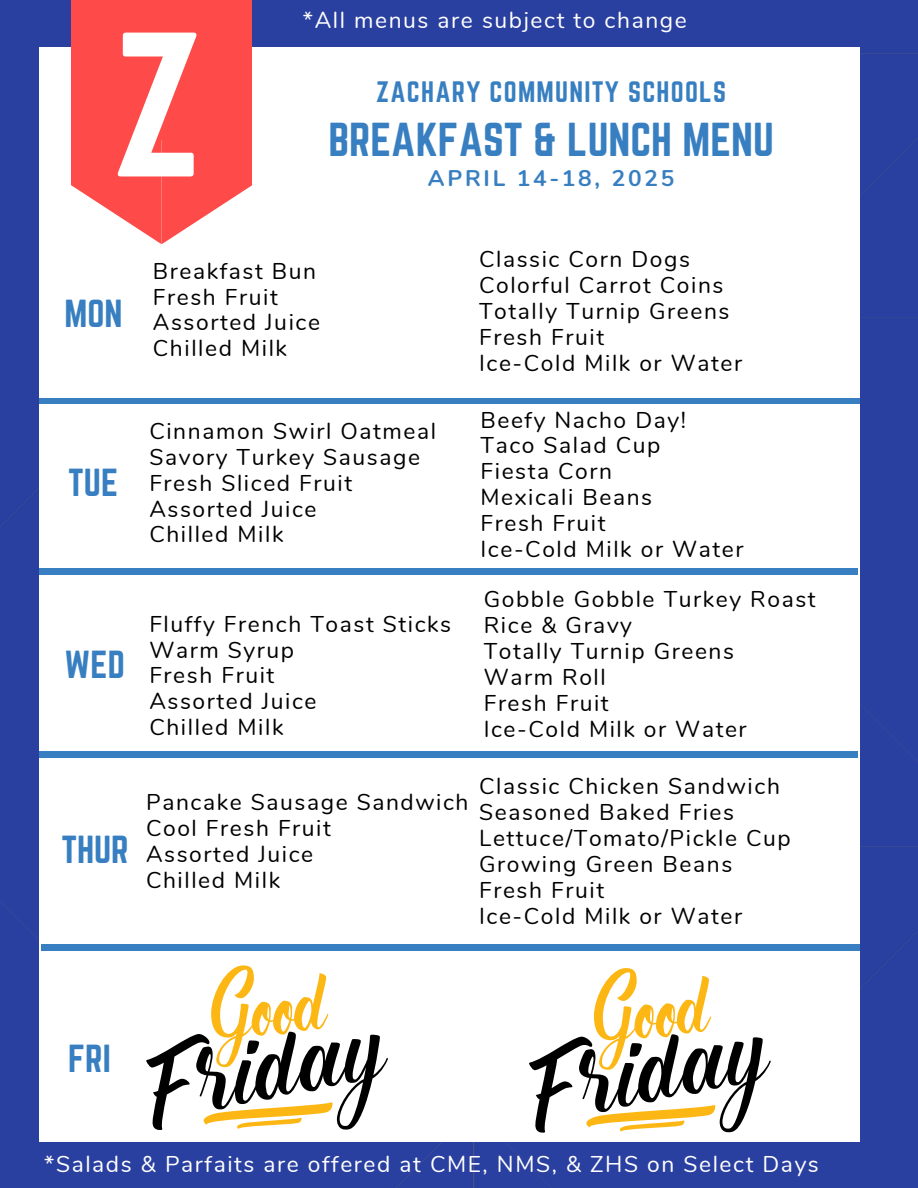
<style>
.page{position:relative;width:918px;height:1188px;background:#fff}
.page>*{position:absolute;margin:0;border:0;box-sizing:border-box;transform-origin:0 0}
.t1{font:179.85px "Norwester";color:#fff}
.t2{font:41.55px "Norwester";color:#387fc1}
.t3{font:34.2px "Norwester";color:#387fc1}
.t4{font:25.8px "Norwester";letter-spacing:.05em;color:#387fc1}
.t5{font:22.8px "Nunito";letter-spacing:.07em;color:#000}
.t6{font:22.8px "Nunito";letter-spacing:.07em;color:#fff}
.t7{font:700 22.65px "Nunito";letter-spacing:.12em;color:#387fc1}
</style>
<div class="page">
<div style="left:0;top:582px;width:210px;height:264px;background:#2a40a0"></div>
<div style="left:474px;top:0;width:264px;height:54px;background:#2a40a0"></div>
<div style="left:209px;top:0;width:265px;height:54px;background:#2a40a0"></div>
<div style="left:0;top:54px;width:209px;height:264px;background:#2a40a0"></div>
<div style="left:738px;top:0;width:180px;height:54px;background:#2a40a0"></div>
<div style="left:738px;top:318px;width:180px;height:264px;background:#2a40a0"></div>
<div style="left:860px;top:846px;width:58px;height:265px;background:#2a40a0"></div>
<div style="left:0;top:318px;width:39px;height:264px;background:#2a40a0"></div>
<div style="left:860px;top:582px;width:58px;height:264px;background:#2a40a0"></div>
<div style="left:738px;top:1111px;width:180px;height:77px;background:#2a40a0"></div>
<div style="left:0;top:0;width:72px;height:54px;background:#2a40a0"></div>
<div style="left:860px;top:54px;width:58px;height:264px;background:#2a40a0"></div>
<div style="left:0;top:1111px;width:210px;height:77px;background:#2a40a0"></div>
<div style="left:0;top:846px;width:39px;height:265px;background:#2a40a0"></div>
<div style="left:39px;top:47px;width:821px;height:1095px;background:#fff"></div>
<div style="left:72px;top:0;width:180px;height:140px;background:#fe4a49"></div>
<svg style="left:72px;top:140px;width:180px;height:104px"></svg>
<div style="left:40px;top:398px;width:819px;height:6px;background:#387fc1"></div>
<div style="left:39px;top:569px;width:819px;height:5px;background:#387fc1"></div>
<div style="left:39px;top:752px;width:819px;height:6px;background:#387fc1"></div>
<div style="left:41px;top:944px;width:819px;height:6px;background:#387fc1"></div>
<svg style="left:146px;top:965px;width:625px;height:223px"></svg>
<p class="t1" style="left:112px;top:-3px;width:93px">Z</p>
<p class="t6" style="left:303px;top:5px;width:385px">*All menus are subject to change</p>
<p class="t4" style="left:376px;top:76px;width:352px">ZACHARY COMMUNITY SCHOOLS</p>
<p class="t2" style="left:328px;top:115px;width:447px">BREAKFAST &amp; LUNCH MENU</p>
<p class="t7" style="left:428px;top:163px;width:248px">APRIL 14-18, 2025</p>
<p class="t3" style="left:65px;top:293px;width:59px">MON</p>
<h3 class="t3" style="left:68px;top:462px;width:51px">TUE</h3>
<h1 class="t3" style="left:65px;top:643px;width:62px">WED</h1>
<h4 class="t3" style="left:61px;top:829px;width:69px">THUR</h4>
<p class="t5" style="left:153px;top:256px;width:165px">Breakfast Bun</p>
<h2 class="t5" style="left:153px;top:282px;width:126px">Fresh Fruit</h2>
<p class="t5" style="left:153px;top:307px;width:169px">Assorted Juice</p>
<p class="t5" style="left:153px;top:333px;width:136px">Chilled Milk</p>
<p class="t5" style="left:149px;top:416px;width:288px">Cinnamon Swirl Oatmeal</p>
<p class="t5" style="left:149px;top:442px;width:272px">Savory Turkey Sausage</p>
<p class="t5" style="left:149px;top:468px;width:204px">Fresh Sliced Fruit</p>
<p class="t5" style="left:149px;top:494px;width:169px">Assorted Juice</p>
<p class="t5" style="left:149px;top:519px;width:136px">Chilled Milk</p>
<p class="t5" style="left:149px;top:609px;width:303px">Fluffy French Toast Sticks</p>
<p class="t5" style="left:149px;top:635px;width:146px">Warm Syrup</p>
<p class="t5" style="left:149px;top:660px;width:126px">Fresh Fruit</p>
<p class="t5" style="left:149px;top:686px;width:169px">Assorted Juice</p>
<p class="t5" style="left:149px;top:712px;width:136px">Chilled Milk</p>
<p class="t5" style="left:479px;top:244px;width:212px">Classic Corn Dogs</p>
<p class="t5" style="left:479px;top:270px;width:246px">Colorful Carrot Coins</p>
<p class="t5" style="left:479px;top:296px;width:252px">Totally Turnip Greens</p>
<p class="t5" style="left:479px;top:322px;width:126px">Fresh Fruit</p>
<p class="t5" style="left:479px;top:348px;width:264px">Ice-Cold Milk or Water</p>
<p class="t5" style="left:481px;top:405px;width:207px">Beefy Nacho Day!</p>
<h2 class="t5" style="left:481px;top:430px;width:181px">Taco Salad Cup</h2>
<p class="t5" style="left:481px;top:456px;width:133px">Fiesta Corn</p>
<p class="t5" style="left:481px;top:482px;width:173px">Mexicali Beans</p>
<p class="t5" style="left:481px;top:508px;width:126px">Fresh Fruit</p>
<p class="t5" style="left:481px;top:534px;width:264px">Ice-Cold Milk or Water</p>
<p class="t5" style="left:484px;top:584px;width:333px">Gobble Gobble Turkey Roast</p>
<p class="t5" style="left:484px;top:610px;width:150px">Rice &amp; Gravy</p>
<p class="t5" style="left:484px;top:636px;width:252px">Totally Turnip Greens</p>
<p class="t5" style="left:484px;top:662px;width:124px">Warm Roll</p>
<p class="t5" style="left:484px;top:688px;width:126px">Fresh Fruit</p>
<p class="t5" style="left:484px;top:714px;width:264px">Ice-Cold Milk or Water</p>
<h2 class="t5" style="left:146px;top:787px;width:324px">Pancake Sausage Sandwich</h2>
<p class="t5" style="left:146px;top:813px;width:186px">Cool Fresh Fruit</p>
<p class="t5" style="left:146px;top:839px;width:169px">Assorted Juice</p>
<p class="t5" style="left:146px;top:865px;width:136px">Chilled Milk</p>
<p class="t5" style="left:479px;top:771px;width:302px">Classic Chicken Sandwich</p>
<p class="t5" style="left:479px;top:797px;width:257px">Seasoned Baked Fries</p>
<p class="t5" style="left:479px;top:823px;width:313px">Lettuce/Tomato/Pickle Cup</p>
<p class="t5" style="left:479px;top:849px;width:255px">Growing Green Beans</p>
<p class="t5" style="left:479px;top:875px;width:126px">Fresh Fruit</p>
<p class="t5" style="left:479px;top:901px;width:264px">Ice-Cold Milk or Water</p>
<p class="t3" style="left:68px;top:1038px;width:44px">FRI</p>
<p class="t6" style="left:44px;top:1149px;width:776px">*Salads &amp; Parfaits are offered at CME, NMS, &amp; ZHS on Select Days</p>
</div>
